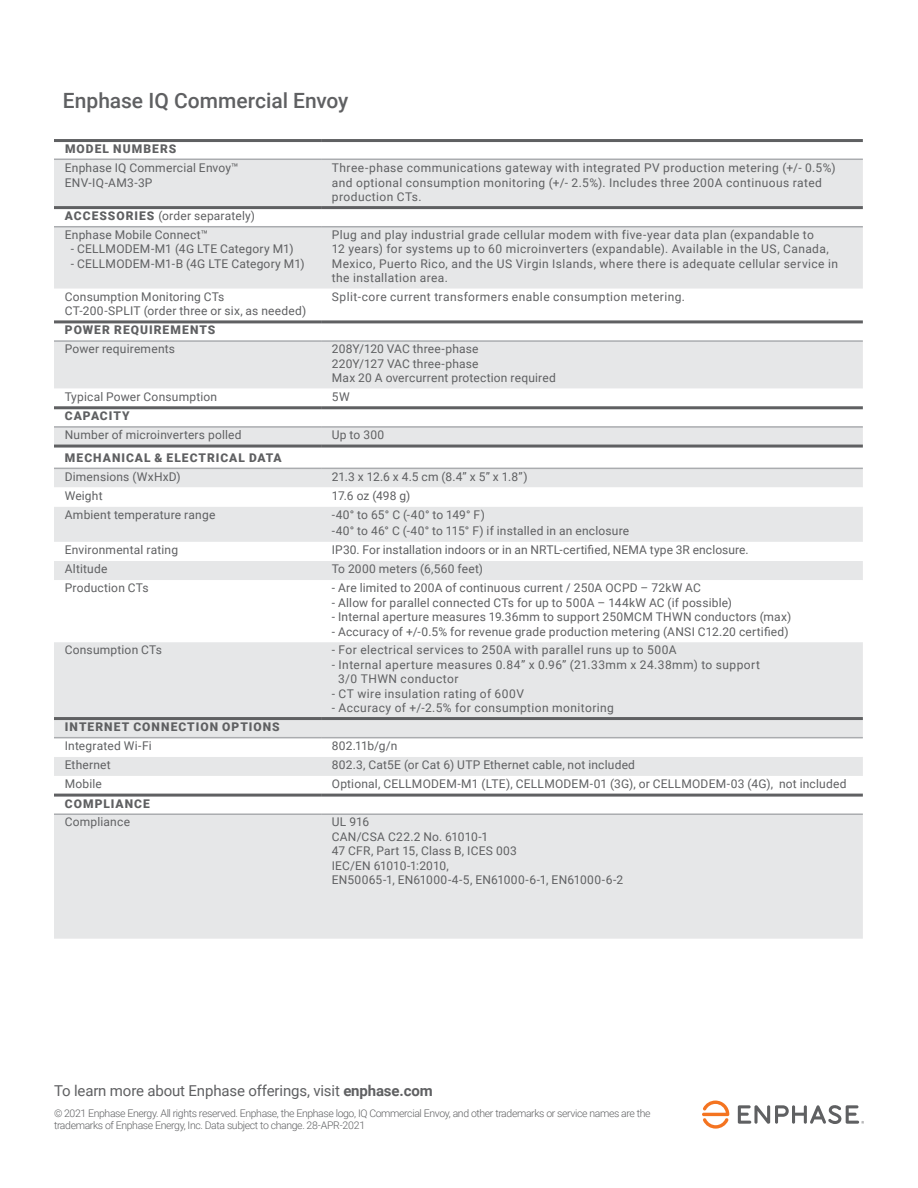
<style>
.page{position:relative;width:918px;height:1188px;background:#fff}
.page>*{position:absolute;margin:0;border:0;box-sizing:border-box;transform-origin:0 0}
.t1{font:500 21px "Roboto";color:#5f6062}
.t2{font:15px "Roboto";letter-spacing:-.01em;color:#5f6062}
.t3{font:12px/14.4px "Roboto";letter-spacing:.02em;color:#5f6062}
.t4{font:12px/14.4px "Roboto";letter-spacing:.04em;color:#5f6062}
.t5{font:900 12px "Roboto";letter-spacing:.085em;color:#5f6062}
.t6{font:300 10.5px/12px "Roboto";letter-spacing:-.035em;color:#5f6062}
.s1{font-weight:900}
.s2{font-weight:700}
</style>
<div class="page">
<svg style="left:702px;top:1101px;width:27px;height:28px"></svg>
<svg style="left:738px;top:1105px;width:126px;height:19px"></svg>
<svg style="left:54px;top:158px;width:809px;height:1px"></svg>
<div style="left:54px;top:160px;width:809px;height:779px;background:#e6e7e8"></div>
<svg style="left:54px;top:209px;width:809px;height:604px;fill:#e6e7e8"></svg>
<hr style="left:54px;top:139px;width:267px;height:3px;background:#5f6062">
<hr style="left:54px;top:206px;width:267px;height:3px;background:#5f6062">
<hr style="left:54px;top:320px;width:267px;height:3px;background:#5f6062">
<hr style="left:54px;top:406px;width:267px;height:3px;background:#5f6062">
<hr style="left:321px;top:139px;width:542px;height:3px;background:#5f6062">
<hr style="left:321px;top:206px;width:542px;height:3px;background:#5f6062">
<hr style="left:321px;top:320px;width:542px;height:3px;background:#5f6062">
<hr style="left:321px;top:406px;width:542px;height:3px;background:#5f6062">
<hr style="left:321px;top:159px;width:542px;height:1px;background:#aaacaf">
<hr style="left:321px;top:226px;width:542px;height:1px;background:#aaacaf">
<hr style="left:321px;top:340px;width:542px;height:2px;background:#aaacaf">
<hr style="left:54px;top:159px;width:267px;height:1px;background:#aaacaf">
<hr style="left:54px;top:226px;width:267px;height:1px;background:#aaacaf">
<hr style="left:54px;top:340px;width:267px;height:2px;background:#aaacaf">
<hr style="left:321px;top:426px;width:542px;height:2px;background:#aaacaf">
<hr style="left:321px;top:468px;width:542px;height:1px;background:#aaacaf">
<hr style="left:321px;top:737px;width:542px;height:1px;background:#aaacaf">
<hr style="left:321px;top:445px;width:542px;height:3px;background:#5f6062">
<hr style="left:321px;top:717px;width:542px;height:3px;background:#5f6062">
<hr style="left:54px;top:426px;width:267px;height:2px;background:#aaacaf">
<hr style="left:54px;top:468px;width:267px;height:1px;background:#aaacaf">
<hr style="left:54px;top:737px;width:267px;height:1px;background:#aaacaf">
<hr style="left:54px;top:445px;width:267px;height:3px;background:#5f6062">
<hr style="left:54px;top:717px;width:267px;height:3px;background:#5f6062">
<hr style="left:54px;top:794px;width:267px;height:3px;background:#5f6062">
<hr style="left:54px;top:813px;width:267px;height:2px;background:#aaacaf">
<hr style="left:321px;top:794px;width:542px;height:3px;background:#5f6062">
<hr style="left:321px;top:813px;width:542px;height:2px;background:#aaacaf">
<h1 class="t1" style="left:63px;top:85px;width:287px">Enphase IQ Commercial Envoy</h1>
<p class="t5" style="left:65px;top:140px;width:113px">MODEL NUMBERS</p>
<p class="t3" style="left:65px;top:160px;width:175px">Enphase IQ Commercial Envoy™<br>ENV-IQ-AM3-3P</p>
<p class="t3" style="left:332px;top:160px;width:505px">Three-phase communications gateway with integrated PV production metering (+/- 0.5%) and optional consumption monitoring (+/- 2.5%). Includes three 200A continuous rated production CTs.</p>
<p class="t3" style="left:65px;top:206px;width:192px;line-height:18.9px"><span class="s1">ACCESSORIES</span> (order separately)<br>Enphase Mobile Connect™</p>
<p class="t3" style="left:71px;top:242px;width:224px">- CELLMODEM-M1 (4G LTE Category M1)</p>
<p class="t3" style="left:71px;top:256px;width:236px">- CELLMODEM-M1-B (4G LTE Category M1)</p>
<p class="t3" style="left:332px;top:227px;width:508px">Plug and play industrial grade cellular modem with five-year data plan (expandable to<br>12 years) for systems up to 60 microinverters (expandable). Available in the US, Canada, Mexico, Puerto Rico, and the US Virgin Islands, where there is adequate cellular service in the installation area.</p>
<p class="t3" style="left:65px;top:289px;width:243px">Consumption Monitoring CTs<br>CT-200-SPLIT (order three or six, as needed)</p>
<p class="t4" style="left:332px;top:289px;width:355px">Split-core current transformers enable consumption metering.</p>
<p class="t5" style="left:65px;top:322px;width:152px">POWER REQUIREMENTS</p>
<p class="t3" style="left:65px;top:341px;width:112px">Power requirements</p>
<p class="t3" style="left:332px;top:341px;width:225px">208Y/120 VAC three-phase<br>220Y/127 VAC three-phase<br>Max 20 A overcurrent protection required</p>
<p class="t3" style="left:65px;top:389px;width:154px">Typical Power Consumption</p>
<p class="t3" style="left:332px;top:389px;width:19px">5W</p>
<p class="t5" style="left:65px;top:408px;width:66px">CAPACITY</p>
<p class="t3" style="left:65px;top:427px;width:178px">Number of microinverters polled</p>
<p class="t3" style="left:332px;top:427px;width:54px">Up to 300</p>
<p class="t5" style="left:65px;top:449px;width:218px">MECHANICAL &amp; ELECTRICAL DATA</p>
<p class="t3" style="left:65px;top:469px;width:118px">Dimensions (WxHxD)</p>
<p class="t3" style="left:332px;top:469px;width:197px">21.3 x 12.6 x 4.5 cm (8.4” x 5” x 1.8”)</p>
<p class="t3" style="left:65px;top:488px;width:39px">Weight</p>
<p class="t3" style="left:332px;top:488px;width:80px">17.6 oz (498 g)</p>
<p class="t3" style="left:65px;top:507px;width:152px">Ambient temperature range</p>
<p class="t3" style="left:332px;top:506px;width:299px;line-height:16.5px">-40° to 65° C (-40° to 149° F)<br>-40° to 46° C (-40° to 115° F) if installed in an enclosure</p>
<p class="t3" style="left:65px;top:542px;width:115px">Environmental rating</p>
<p class="t3" style="left:332px;top:542px;width:418px">IP30. For installation indoors or in an NRTL-certified, NEMA type 3R enclosure.</p>
<p class="t3" style="left:65px;top:561px;width:44px">Altitude</p>
<p class="t3" style="left:332px;top:561px;width:153px">To 2000 meters (6,560 feet)</p>
<p class="t3" style="left:65px;top:581px;width:85px">Production CTs</p>
<p class="t3" style="left:332px;top:581px;width:371px">- Are limited to 200A of continuous current / 250A OCPD – 72kW AC</p>
<p class="t3" style="left:332px;top:595px;width:402px">- Allow for parallel connected CTs for up to 500A – 144kW AC (if possible)</p>
<p class="t3" style="left:332px;top:609px;width:461px">- Internal aperture measures 19.36mm to support 250MCM THWN conductors (max)</p>
<p class="t3" style="left:332px;top:624px;width:459px">- Accuracy of +/-0.5% for revenue grade production metering (ANSI C12.20 certified)</p>
<p class="t3" style="left:65px;top:643px;width:99px">Consumption CTs</p>
<p class="t3" style="left:332px;top:643px;width:346px">- For electrical services to 250A with parallel runs up to 500A</p>
<p class="t4" style="left:338px;top:657px;width:423px;text-indent:-6px">- Internal aperture measures 0.84” x 0.96” (21.33mm x 24.38mm) to support<br>3/0 THWN conductor</p>
<p class="t3" style="left:332px;top:686px;width:194px">- CT wire insulation rating of 600V</p>
<p class="t3" style="left:332px;top:700px;width:284px">- Accuracy of +/-2.5% for consumption monitoring</p>
<p class="t5" style="left:65px;top:718px;width:216px">INTERNET CONNECTION OPTIONS</p>
<p class="t3" style="left:65px;top:738px;width:89px">Integrated Wi-Fi</p>
<p class="t3" style="left:332px;top:738px;width:67px">802.11b/g/n</p>
<p class="t3" style="left:65px;top:757px;width:48px">Ethernet</p>
<p class="t3" style="left:332px;top:757px;width:305px">802.3, Cat5E (or Cat 6) UTP Ethernet cable, not included</p>
<p class="t3" style="left:65px;top:776px;width:39px">Mobile</p>
<p class="t3" style="left:332px;top:776px;width:516px">Optional, CELLMODEM-M1 (LTE), CELLMODEM-01 (3G), or CELLMODEM-03 (4G), not included</p>
<p class="t5" style="left:65px;top:795px;width:86px">COMPLIANCE</p>
<p class="t3" style="left:65px;top:815px;width:67px">Compliance</p>
<p class="t3" style="left:332px;top:815px;width:293px">UL 916<br>CAN/CSA C22.2 No. 61010-1<br>47 CFR, Part 15, Class B, ICES 003<br>IEC/EN 61010-1:2010,<br>EN50065-1, EN61000-4-5, EN61000-6-1, EN61000-6-2</p>
<p class="t2" style="left:54px;top:1080px;width:380px">To learn more about Enphase offerings, visit <span class="s2">enphase.com</span></p>
<p class="t6" style="left:54px;top:1107px;width:598px">© 2021 Enphase Energy. All rights reserved. Enphase, the Enphase logo, IQ Commercial Envoy, and other trademarks or service names are the trademarks of Enphase Energy, Inc. Data subject to change. 28-APR-2021</p>
</div>
